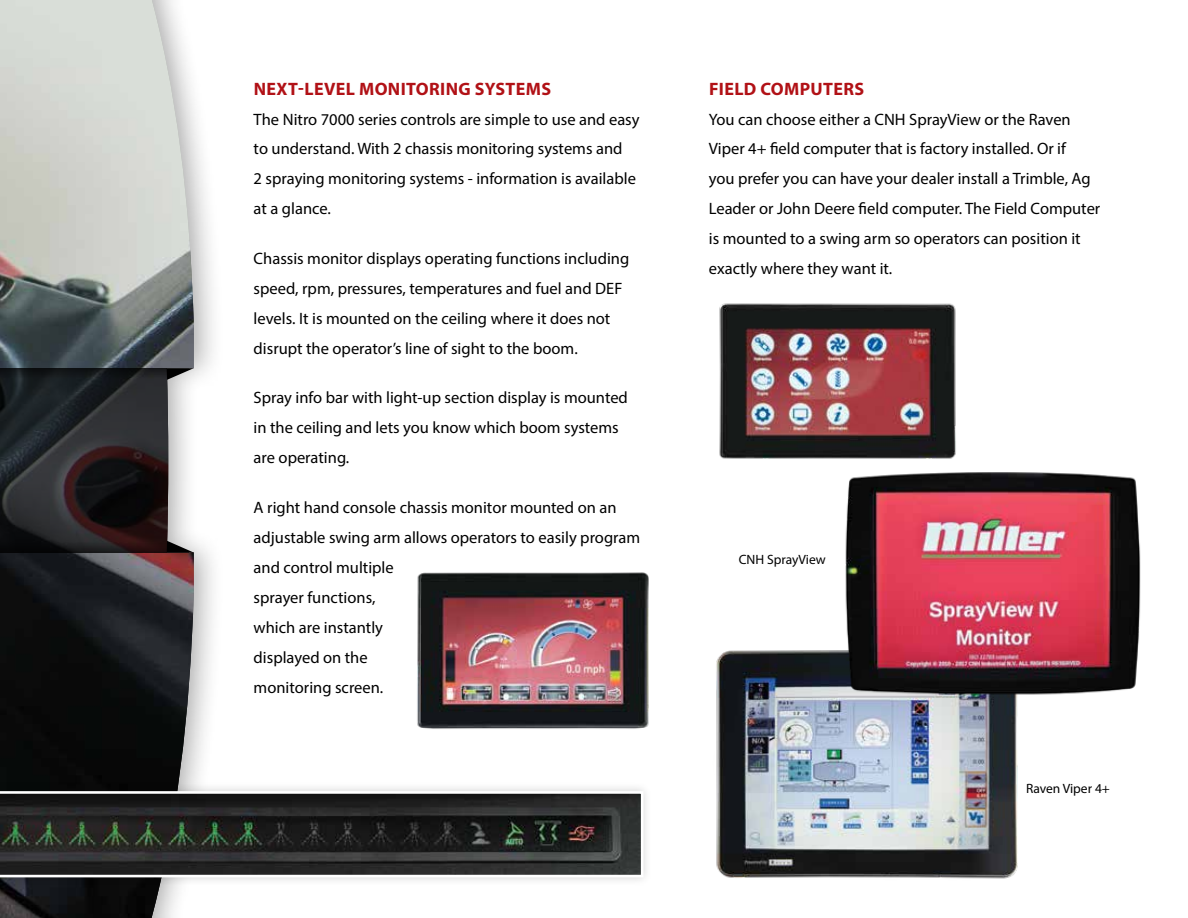
<style>
.page{position:relative;width:1188px;height:918px;background:#fff}
.page>*{position:absolute;margin:0;border:0;box-sizing:border-box;transform-origin:0 0}
.t1{font:700 18px "Myriad Pro";letter-spacing:.02em;color:#b11116}
.t2{font:16.5px/30px "Myriad Pro";color:#000}
.t3{font:13.5px "Myriad Pro";color:#000}
</style>
<div class="page">
<img style="left:0;top:0;width:137px;height:918px">
<svg style="left:0;top:368px;width:137px;height:184px;background:#222225"></svg>
<div style="left:137px;top:0;width:251px;height:918px;background:#000;opacity:.33"></div>
<div style="left:270px;top:0;width:116px;height:918px;background:#fff"></div>
<svg style="left:167px;top:541px;width:26px;height:11px"></svg>
<svg style="left:167px;top:368px;width:27px;height:12px"></svg>
<img style="left:716px;top:650px;width:302px;height:229px">
<div style="left:0;top:782px;width:653px;height:104px;background:#000;opacity:.17"></div>
<svg style="left:0;top:791px;width:644px;height:86px;background:#333533"></svg>
<img style="left:417px;top:572px;width:232px;height:157px">
<img style="left:719px;top:303px;width:237px;height:156px">
<img style="left:837px;top:472px;width:304px;height:230px">
<p class="t1" style="left:254px;top:77px;width:299px">NEXT-LEVEL MONITORING SYSTEMS</p>
<p class="t2" style="left:254px;top:104px;width:387px">The Nitro 7000 series controls are simple to use and easy to understand. With 2 chassis monitoring systems and<br>2 spraying monitoring systems - information is available at a glance.</p>
<p class="t2" style="left:254px;top:243px;width:377px">Chassis monitor displays operating functions including speed, rpm, pressures, temperatures and fuel and DEF levels. It is mounted on the ceiling where it does not disrupt the operator’s line of sight to the boom.</p>
<p class="t2" style="left:254px;top:383px;width:376px">Spray info bar with light-up section display is mounted in the ceiling and lets you know which boom systems are operating.</p>
<p class="t2" style="left:254px;top:492px;width:388px">A right hand console chassis monitor mounted on an adjustable swing arm allows operators to easily program and control multiple<br>sprayer functions,<br>which are instantly<br>displayed on the<br>monitoring screen.</p>
<p class="t1" style="left:709px;top:77px;width:157px">FIELD COMPUTERS</p>
<p class="t2" style="left:709px;top:104px;width:393px">You can choose either a CNH SprayView or the Raven Viper 4+ field computer that is factory installed. Or if<br>you prefer you can have your dealer install a Trimble, Ag Leader or John Deere field computer. The Field Computer is mounted to a swing arm so operators can position it exactly where they want it.</p>
<p class="t3" style="left:739px;top:551px;width:88px">CNH SprayView</p>
<p class="t3" style="left:1026px;top:780px;width:85px">Raven Viper 4+</p>
</div>
